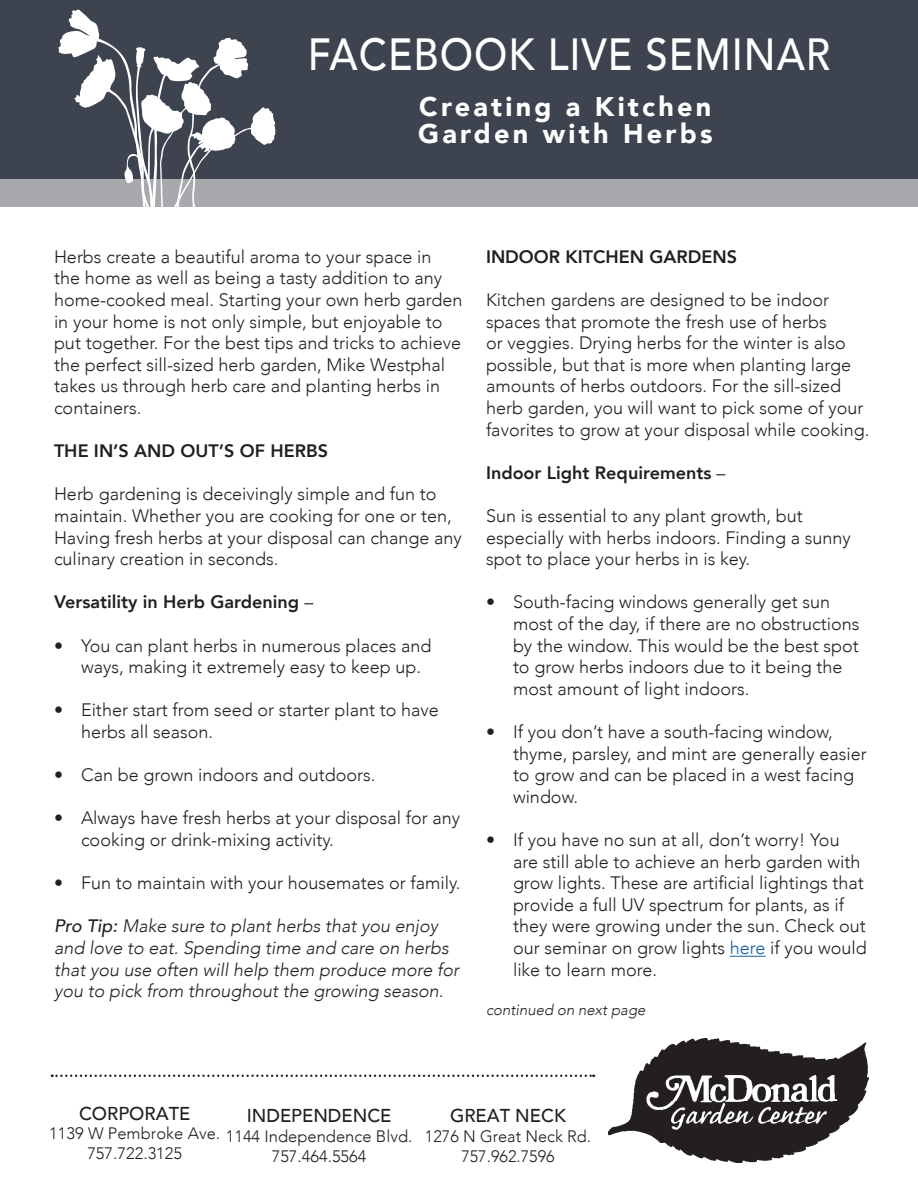
<style>
.page{position:relative;width:918px;height:1188px;background:#fff}
.page>*{position:absolute;margin:0;border:0;box-sizing:border-box;transform-origin:0 0}
.Title_1{font:500 45px "Avenir";letter-spacing:.025em;color:#fff;scale:.89 1}
.t1{font:900 27px "Avenir";letter-spacing:.12em;color:#fff}
.t2{font:500 18.6px "Avenir";color:#231f20}
.t3{font:300 18px/21.6px "Avenir";color:#231f20}
.t4{font:italic 300 18px/21.6px "Avenir";color:#231f20}
.t5{font:800 18px "Avenir";color:#231f20}
.address{font:300 16.5px/19.8px "Avenir";color:#231f20;text-align:center}
.t6{font:italic 300 15px "Avenir";color:#231f20}
.s1{font-weight:300}
.s2{font-weight:500}
.s3{color:#175d9e}
</style>
<div class="page">
<div style="left:0;top:0;width:918px;height:180px;background:#3e444f"></div>
<div style="left:0;top:180px;width:918px;height:27px;background:#a8a9ad"></div>
<svg style="left:58px;top:9px;width:218px;height:198px"></svg>
<img style="left:609px;top:1038px;width:260px;height:124px">
<svg style="left:52px;top:1075px;width:542px;height:2px"></svg>
<hr style="left:730px;top:956px;width:36px;height:1px;background:#175d9e">
<p class="Title_1" style="left:308px;top:15px;width:589px">FACEBOOK LIVE SEMINAR</p>
<p class="t1" style="left:419px;top:84px;width:294px">Creating a Kitchen</p>
<p class="t1" style="left:418px;top:111px;width:296px">Garden with Herbs</p>
<p class="t3" style="left:54px;top:246px;width:410px">Herbs create a beautiful aroma to your space in<br>the home as well as being a tasty addition to any home-cooked meal. Starting your own herb garden in your home is not only simple, but enjoyable to put together. For the best tips and tricks to achieve the perfect sill-sized herb garden, Mike Westphal takes us through herb care and planting herbs in containers.</p>
<p class="t5" style="left:54px;top:437px;width:276px">THE IN’S AND OUT’S OF HERBS</p>
<p class="t3" style="left:54px;top:483px;width:409px">Herb gardening is deceivingly simple and fun to maintain. Whether you are cooking for one or ten, Having fresh herbs at your disposal can change any culinary creation in seconds.</p>
<p class="t5" style="left:54px;top:588px;width:261px">Versatility in Herb Gardening <span class="s1">–</span></p>
<p class="t3" style="left:81px;top:635px;width:352px;text-indent:-27px">• You can plant herbs in numerous places and ways, making it extremely easy to keep up.</p>
<p class="t3" style="left:81px;top:699px;width:359px;text-indent:-27px">• Either start from seed or starter plant to have herbs all season.</p>
<p class="t3" style="left:54px;top:764px;width:323px">• Can be grown indoors and outdoors.</p>
<p class="t3" style="left:81px;top:807px;width:381px;text-indent:-27px">• Always have fresh herbs at your disposal for any cooking or drink-mixing activity.</p>
<p class="t3" style="left:54px;top:872px;width:408px">• Fun to maintain with your housemates or family.</p>
<p class="t4" style="left:54px;top:915px;width:407px"><span class="s2">Pro Tip:</span> Make sure to plant herbs that you enjoy and love to eat. Spending time and care on herbs that you use often will help them produce more for you to pick from throughout the growing season.</p>
<p class="t5" style="left:486px;top:243px;width:253px">INDOOR KITCHEN GARDENS</p>
<p class="t3" style="left:486px;top:289px;width:385px">Kitchen gardens are designed to be indoor spaces that promote the fresh use of herbs<br>or veggies. Drying herbs for the winter is also possible, but that is more when planting large amounts of herbs outdoors. For the sill-sized herb garden, you will want to pick some of your favorites to grow at your disposal while cooking.</p>
<p class="t5" style="left:486px;top:459px;width:241px">Indoor Light Requirements <span class="s1">–</span></p>
<p class="t3" style="left:486px;top:505px;width:366px">Sun is essential to any plant growth, but especially with herbs indoors. Finding a sunny spot to place your herbs in is key.</p>
<p class="t3" style="left:513px;top:591px;width:348px;text-indent:-27px">• South-facing windows generally get sun most of the day, if there are no obstructions by the window. This would be the best spot to grow herbs indoors due to it being the most amount of light indoors.</p>
<p class="t3" style="left:513px;top:721px;width:355px;text-indent:-27px">• If you don’t have a south-facing window, thyme, parsley, and mint are generally easier to grow and can be placed in a west facing window.</p>
<p class="t3" style="left:513px;top:829px;width:355px;text-indent:-27px">• If you have no sun at all, don’t worry! You are still able to achieve an herb garden with grow lights. These are artificial lightings that provide a full UV spectrum for plants, as if they were growing under the sun. Check out our seminar on grow lights <span class="s3">here</span> if you would like to learn more.</p>
<p class="t6" style="left:486px;top:1001px;width:161px">continued on next page</p>
<p class="t2" style="left:79px;top:1097px;width:113px">CORPORATE</p>
<p class="address" style="left:49px;top:1124px;width:173px">1139 W Pembroke Ave.</p>
<p class="address" style="left:87px;top:1144px;width:96px">757.722.3125</p>
<p class="t2" style="left:247px;top:1099px;width:146px">INDEPENDENCE</p>
<p class="address" style="left:226px;top:1126px;width:188px">1144 Independence Blvd.<br>757.464.5564</p>
<p class="t2" style="left:450px;top:1099px;width:117px">GREAT NECK</p>
<p class="address" style="left:425px;top:1126px;width:168px">1276 N Great Neck Rd.</p>
<p class="address" style="left:461px;top:1146px;width:95px">757.962.7596</p>
</div>
